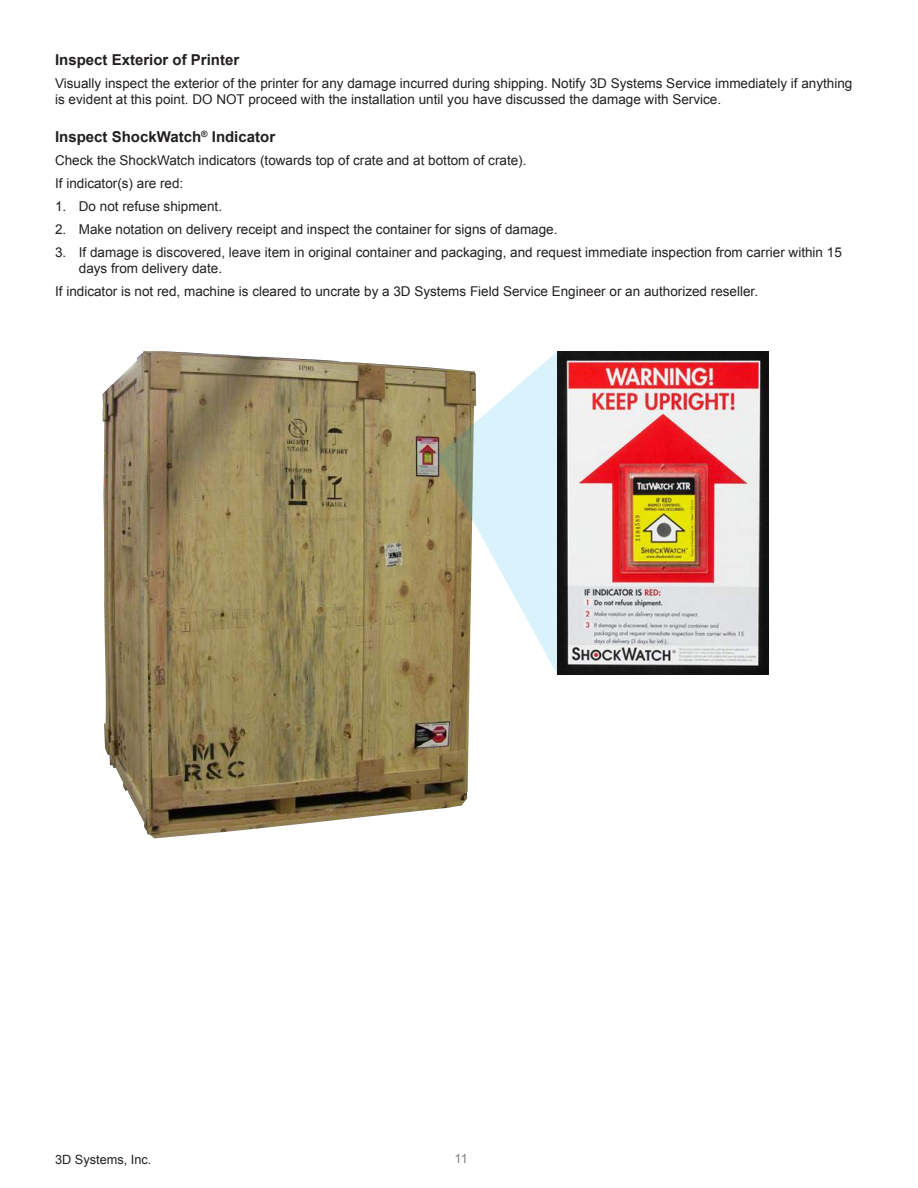
<style>
.page{position:relative;width:918px;height:1188px;background:#fff}
.page>*{position:absolute;margin:0;border:0;box-sizing:border-box;transform-origin:0 0}
.t1{font:700 15px "Arial";color:#231f20}
.t2{font:13.5px/16.2px "Arial";color:#231f20}
.t3{font:12.75px "Arial";color:#231f20}
.t4{font:12.75px "Arial";color:#808181}
</style>
<div class="page">
<img style="left:103px;top:351px;width:367px;height:487px">
<svg style="left:347px;top:351px;width:123px;height:349px;background:#a29264"></svg>
<svg style="left:437px;top:351px;width:120px;height:324px"></svg>
<img style="left:557px;top:351px;width:212px;height:324px">
<p class="t1" style="left:55px;top:50px;width:186px">Inspect Exterior of Printer</p>
<p class="t2" style="left:55px;top:75px;width:799px">Visually inspect the exterior of the printer for any damage incurred during shipping. Notify 3D Systems Service immediately if anything is evident at this point. DO NOT proceed with the installation until you have discussed the damage with Service.</p>
<p class="t1" style="left:55px;top:127px;width:222px">Inspect ShockWatch<sup>®</sup> Indicator</p>
<p class="t2" style="left:55px;top:149px;width:473px;line-height:23px">Check the ShockWatch indicators (towards top of crate and at bottom of crate).<br>If indicator(s) are red:</p>
<p class="t2" style="left:55px;top:198px;width:169px">1. Do not refuse shipment.</p>
<p class="t2" style="left:55px;top:221px;width:504px">2. Make notation on delivery receipt and inspect the container for signs of damage.</p>
<p class="t2" style="left:79px;top:244px;width:765px;text-indent:-24px">3. If damage is discovered, leave item in original container and packaging, and request immediate inspection from carrier within 15 days from delivery date.</p>
<p class="t2" style="left:55px;top:284px;width:705px">If indicator is not red, machine is cleared to uncrate by a 3D Systems Field Service Engineer or an authorized reseller.</p>
<p class="t3" style="left:55px;top:1151px;width:98px">3D Systems, Inc.</p>
<p class="t4" style="left:455px;top:1150px;width:15px">11</p>
</div>
